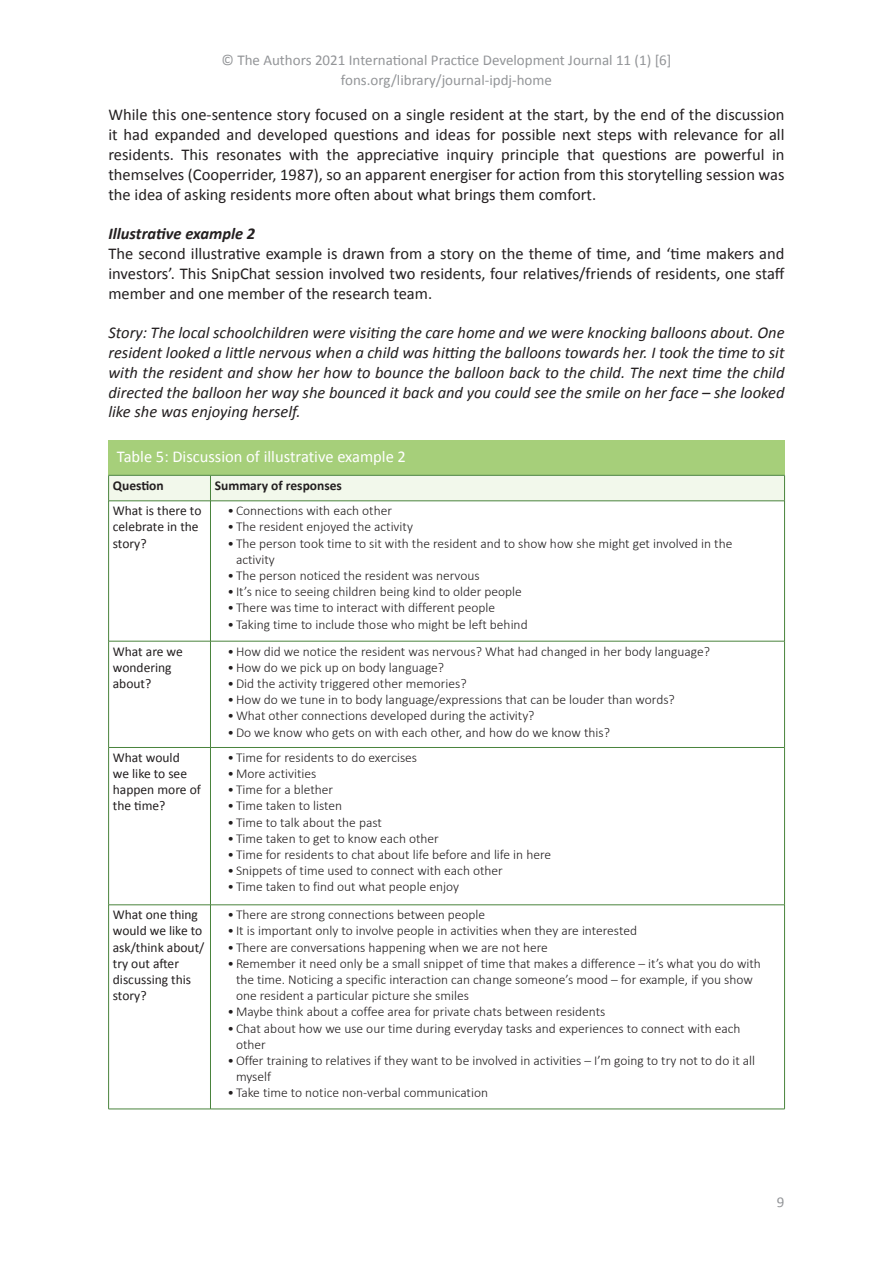
<style>
.page{position:relative;width:893px;height:1263px;background:#fff}
.page>*{position:absolute;margin:0;border:0;box-sizing:border-box;transform-origin:0 0}
.t1{font:16.5px/19.8px "Calibri";color:#231f20;text-align:justify}
.t2{font:italic 16.5px/19.8px "Calibri";color:#231f20;text-align:justify}
.t3{font:16.5px "Calibri";color:#fff}
.t4{font:italic 700 16.5px "Calibri";color:#231f20}
.t5{font:15px/19.8px "Calibri";color:#939598;text-align:center}
.t6{font:300 13.5px/16.2px "Calibri";color:#231f20}
.t7{font:13.5px/16.2px "Calibri";color:#231f20}
.t8{font:700 13.5px "Calibri";color:#231f20}
</style>
<div class="page">
<div style="left:108px;top:440px;width:676px;height:35px;background:#a6cf7a"></div>
<svg style="left:108px;top:475px;width:677px;height:26px;background:#e7f0e0"></svg>
<hr style="left:109px;top:501px;width:101px;height:1px;background:#49833c">
<hr style="left:108px;top:501px;width:1px;height:140px;background:#49833c">
<hr style="left:210px;top:501px;width:575px;height:1px;background:#49833c">
<hr style="left:210px;top:501px;width:1px;height:140px;background:#49833c">
<hr style="left:784px;top:501px;width:1px;height:140px;background:#49833c">
<hr style="left:109px;top:641px;width:101px;height:1px;background:#49833c">
<hr style="left:108px;top:641px;width:1px;height:106px;background:#49833c">
<hr style="left:210px;top:641px;width:575px;height:1px;background:#49833c">
<hr style="left:210px;top:641px;width:1px;height:106px;background:#49833c">
<hr style="left:784px;top:641px;width:1px;height:106px;background:#49833c">
<hr style="left:109px;top:747px;width:101px;height:1px;background:#49833c">
<hr style="left:108px;top:747px;width:1px;height:158px;background:#49833c">
<hr style="left:210px;top:747px;width:575px;height:1px;background:#49833c">
<hr style="left:210px;top:747px;width:1px;height:158px;background:#49833c">
<hr style="left:784px;top:747px;width:1px;height:158px;background:#49833c">
<hr style="left:109px;top:904px;width:101px;height:1px;background:#49833c">
<hr style="left:108px;top:905px;width:1px;height:204px;background:#49833c">
<hr style="left:210px;top:904px;width:575px;height:1px;background:#49833c">
<hr style="left:210px;top:905px;width:1px;height:204px;background:#49833c">
<hr style="left:784px;top:905px;width:1px;height:204px;background:#49833c">
<hr style="left:109px;top:1109px;width:101px;height:1px;background:#49833c">
<hr style="left:210px;top:1109px;width:575px;height:1px;background:#49833c">
<p class="t5" style="left:221px;top:50px;width:452px">© The Authors 2021 International Practice Development Journal 11 (1) [6] fons.org/library/journal-ipdj-home</p>
<p class="t1" style="left:108px;top:105px;width:678px">While this one-sentence story focused on a single resident at the start, by the end of the discussion it had expanded and developed questions and ideas for possible next steps with relevance for all residents. This resonates with the appreciative inquiry principle that questions are powerful in themselves (Cooperrider, 1987), so an apparent energiser for action from this storytelling session was the idea of asking residents more often about what brings them comfort.</p>
<p class="t4" style="left:108px;top:222px;width:148px">Illustrative example 2</p>
<p class="t1" style="left:108px;top:243px;width:678px">The second illustrative example is drawn from a story on the theme of time, and ‘time makers and investors’. This SnipChat session involved two residents, four relatives/friends of residents, one staff member and one member of the research team.</p>
<p class="t2" style="left:108px;top:322px;width:678px">Story: The local schoolchildren were visiting the care home and we were knocking balloons about. One resident looked a little nervous when a child was hitting the balloons towards her. I took the time to sit with the resident and show her how to bounce the balloon back to the child. The next time the child directed the balloon her way she bounced it back and you could see the smile on her face – she looked like she was enjoying herself.</p>
<p class="t3" style="left:117px;top:445px;width:291px">Table 5: Discussion of illustrative example 2</p>
<p class="t8" style="left:113px;top:476px;width:52px">Question</p>
<p class="t8" style="left:215px;top:476px;width:129px">Summary of responses</p>
<p class="t7" style="left:113px;top:502px;width:90px">What is there to celebrate in the story?</p>
<p class="t6" style="left:227px;top:502px;width:166px">•Connections with each other</p>
<p class="t6" style="left:227px;top:519px;width:187px">• The resident enjoyed the activity</p>
<p class="t6" style="left:236px;top:535px;width:498px;text-indent:-9px">• The person took time to sit with the resident and to show how she might get involved in the activity</p>
<p class="t6" style="left:227px;top:567px;width:254px">• The person noticed the resident was nervous</p>
<p class="t6" style="left:227px;top:583px;width:296px">• It’s nice to seeing children being kind to older people</p>
<p class="t6" style="left:227px;top:600px;width:269px">• There was time to interact with different people</p>
<p class="t6" style="left:227px;top:616px;width:302px">• Taking time to include those who might be left behind</p>
<p class="t7" style="left:113px;top:643px;width:72px">What are we wondering about?</p>
<p class="t6" style="left:227px;top:643px;width:484px">•How did we notice the resident was nervous? What had changed in her body language?</p>
<p class="t6" style="left:227px;top:659px;width:218px">•How do we pick up on body language?</p>
<p class="t6" style="left:227px;top:675px;width:241px">•Did the activity triggered other memories?</p>
<p class="t6" style="left:227px;top:691px;width:449px">•How do we tune in to body language/expressions that can be louder than words?</p>
<p class="t6" style="left:227px;top:708px;width:309px">•What other connections developed during the activity?</p>
<p class="t6" style="left:227px;top:724px;width:384px">•Do we know who gets on with each other, and how do we know this?</p>
<p class="t7" style="left:113px;top:749px;width:90px">What would<br>we like to see happen more of the time?</p>
<p class="t6" style="left:227px;top:749px;width:191px">• Time for residents to do exercises</p>
<p class="t6" style="left:227px;top:765px;width:90px">•More activities</p>
<p class="t6" style="left:227px;top:781px;width:107px">• Time for a blether</p>
<p class="t6" style="left:227px;top:798px;width:116px">• Time taken to listen</p>
<p class="t6" style="left:227px;top:814px;width:156px">• Time to talk about the past</p>
<p class="t6" style="left:227px;top:830px;width:213px">• Time taken to get to know each other</p>
<p class="t6" style="left:227px;top:846px;width:325px">• Time for residents to chat about life before and life in here</p>
<p class="t6" style="left:227px;top:862px;width:277px">• Snippets of time used to connect with each other</p>
<p class="t6" style="left:227px;top:879px;width:233px">• Time taken to find out what people enjoy</p>
<p class="t7" style="left:113px;top:906px;width:93px">What one thing would we like to ask/think about/ try out after discussing this story?</p>
<p class="t6" style="left:227px;top:906px;width:259px">• There are strong connections between people</p>
<p class="t6" style="left:227px;top:923px;width:411px">• It is important only to involve people in activities when they are interested</p>
<p class="t6" style="left:227px;top:939px;width:322px">• There are conversations happening when we are not here</p>
<p class="t6" style="left:236px;top:955px;width:526px;text-indent:-9px">•Remember it need only be a small snippet of time that makes a difference – it’s what you do with the time. Noticing a specific interaction can change someone’s mood – for example, if you show one resident a particular picture she smiles</p>
<p class="t6" style="left:227px;top:1004px;width:379px">•Maybe think about a coffee area for private chats between residents</p>
<p class="t6" style="left:236px;top:1020px;width:506px;text-indent:-9px">•Chat about how we use our time during everyday tasks and experiences to connect with each other</p>
<p class="t6" style="left:236px;top:1052px;width:521px;text-indent:-9px">•Offer training to relatives if they want to be involved in activities – I’m going to try not to do it all myself</p>
<p class="t6" style="left:227px;top:1085px;width:262px">• Take time to notice non-verbal communication</p>
<p class="t5" style="left:777px;top:1192px;width:9px">9</p>
</div>
